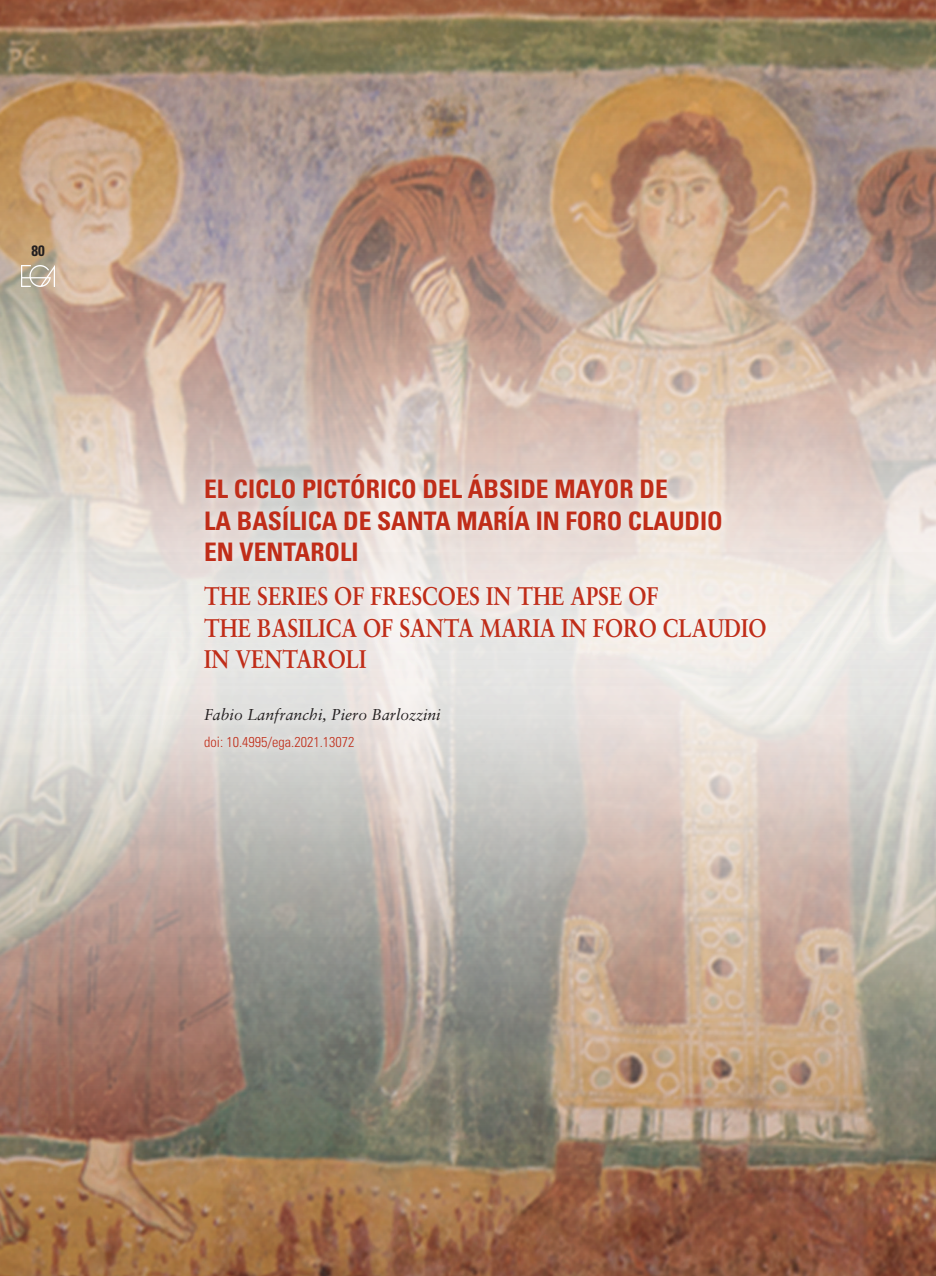
<style>
.page{position:relative;width:936px;height:1276px;background:#fff}
.page>*{position:absolute;margin:0;border:0;box-sizing:border-box;transform-origin:0 0}
.TITULO_ARTICULO_CAST{font:700 condensed 25.5px/31.5px "Univers";color:#c02d19}
.TITULO_ARTICULO_INGL{font:700 25.5px/31.5px "Sabon";color:#c02d19;scale:.85 1}
.AUTOR_ARTICULO{font:italic 15.75px "Sabon";color:#231f20}
.t1{font:700 condensed 15px "Univers";color:#231f20}
.AUTOR_ARTICULO-2{font:300 condensed 14.25px "Univers";color:#c02d19}
</style>
<div class="page">
<img style="left:0;top:0;width:935px;height:527px">
<img style="left:0;top:527px;width:935px;height:749px">
<div style="left:195px;top:465px;width:579px;height:294px;background:#fff;opacity:.75"></div>
<img style="left:22px;top:265px;width:33px;height:21px">
<p class="t1" style="left:32px;top:242px;width:15px">80</p>
<p class="TITULO_ARTICULO_CAST" style="left:204px;top:473px;width:520px">EL CICLO PICTÓRICO DEL ÁBSIDE MAYOR DE<br>LA BASÍLICA DE SANTA MARÍA IN FORO CLAUDIO<br>EN VENTAROLI</p>
<p class="TITULO_ARTICULO_INGL" style="left:204px;top:580px;width:663px">THE SERIES OF FRESCOES IN THE APSE OF<br>THE BASILICA OF SANTA MARIA IN FORO CLAUDIO<br>IN VENTAROLI</p>
<p class="AUTOR_ARTICULO" style="left:204px;top:706px;width:238px">Fabio Lanfranchi, Piero Barlozzini</p>
<p class="AUTOR_ARTICULO-2" style="left:204px;top:733px;width:152px">doi: 10.4995/ega.2021.13072</p>
</div>
